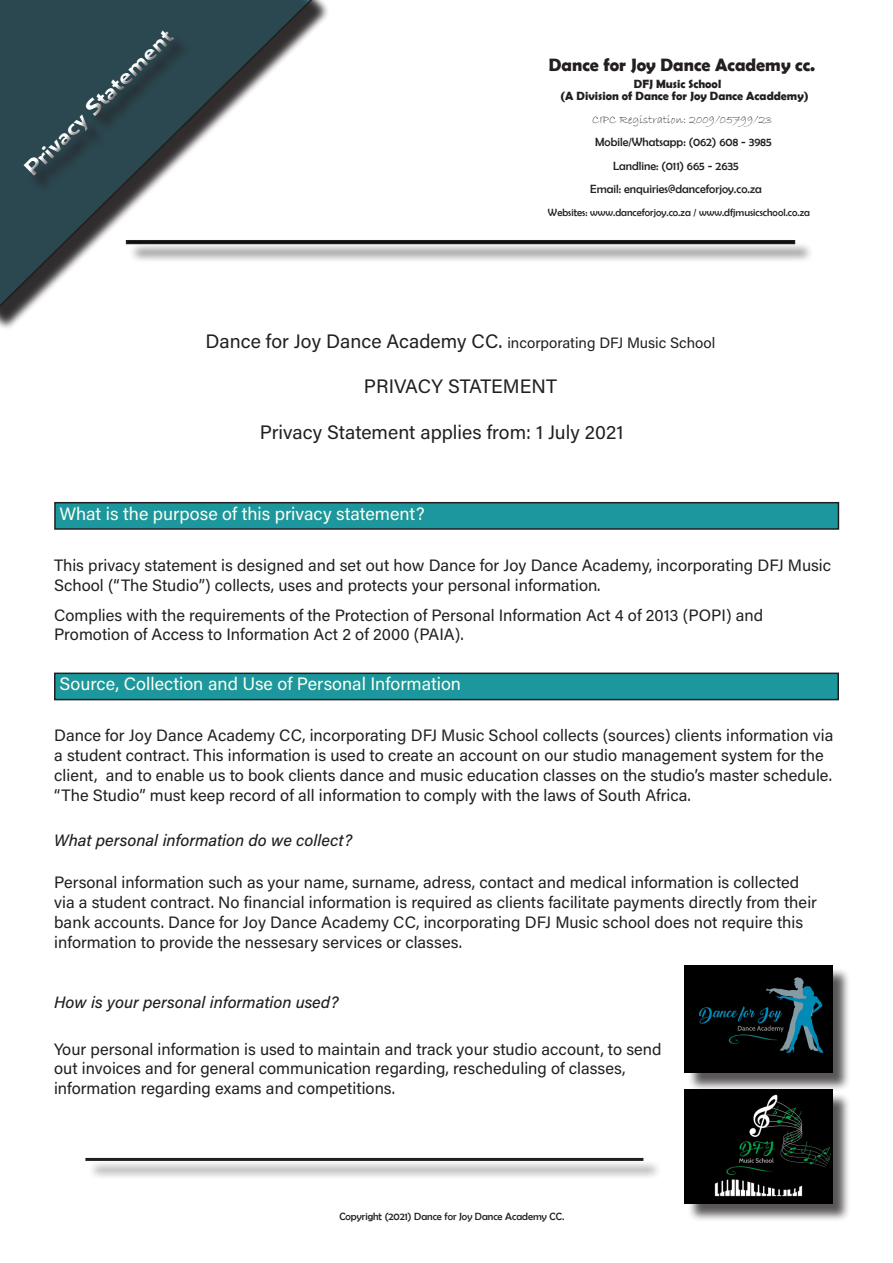
<style>
.page{position:relative;width:893px;height:1263px;background:#fff}
.page>*{position:absolute;margin:0;border:0;box-sizing:border-box;transform-origin:0 0}
.t1{font:700 22.5px "Anisette Std Petite";color:#fff}
.t2{font:19.5px "Acumin Variable Concept";color:#231f20}
.t3{font:18px "Acumin Variable Concept";color:#fffef2}
.t4{font:700 18px "Berlin Sans FB Demi";color:#231f20}
.t5{font:16.5px/19.8px "Acumin Variable Concept";color:#231f20}
.t6{font:15px "Acumin Variable Concept";color:#231f20}
.t7{font:12px "Berlin Sans FB";color:#231f20}
.t8{font:700 12px "Berlin Sans FB Demi";color:#231f20}
.t9{font:12px "Bradley Hand ITC";color:#231f20}
.t10{font:10.5px "Berlin Sans FB";color:#231f20}
.s1{font-size:19.5px}
</style>
<div class="page">
<svg style="left:0;top:0;width:314px;height:315px"></svg>
<div style="left:687px;top:967px;width:164px;height:124px;background:#231f20;opacity:.75"></div>
<img style="left:685px;top:965px;width:147px;height:108px">
<div style="left:129px;top:242px;width:684px;height:21px;background:#231f20;opacity:.75"></div>
<div style="left:126px;top:240px;width:669px;height:4px;border:2px solid #231f20"></div>
<div style="left:27px;top:33px;width:165px;height:161px;background:#231f20;opacity:.75"></div>
<svg style="left:16px;top:17px;width:177px;height:173px;background:#344b53"></svg>
<div style="left:687px;top:1092px;width:164px;height:130px;background:#231f20;opacity:.75"></div>
<img style="left:685px;top:1090px;width:147px;height:113px">
<div style="left:55px;top:503px;width:783px;height:26px;background:#1c979d"></div>
<div style="left:54px;top:502px;width:785px;height:28px;border:2px solid #231f20"></div>
<div style="left:55px;top:673px;width:783px;height:27px;background:#1c979d"></div>
<div style="left:54px;top:672px;width:785px;height:28px;border:2px solid #231f20"></div>
<div style="left:88px;top:1160px;width:574px;height:19px;background:#231f20;opacity:.75"></div>
<div style="left:85px;top:1158px;width:558px;height:3px;border:2px solid #231f20"></div>
<h1 class="t1" style="left:19px;top:162px;width:200px;rotate:-44deg">Privacy Statement</h1>
<p class="t4" style="left:549px;top:54px;width:268px">Dance for Joy Dance Academy cc.</p>
<p class="t8" style="left:634px;top:77px;width:89px">DFJ Music School</p>
<p class="t9" style="left:592px;top:112px;width:181px">CIPC Registration: 2009/05799/23</p>
<p class="t8" style="left:560px;top:89px;width:250px">(A Division of Dance for Joy Dance Acaddemy)</p>
<p class="t7" style="left:595px;top:136px;width:178px">Mobile/Whatsapp: (062) 608 - 3985</p>
<p class="t7" style="left:613px;top:159px;width:127px">Landline: (011) 665 - 2635</p>
<p class="t7" style="left:590px;top:182px;width:173px">Email: enquiries@danceforjoy.co.za</p>
<p class="t10" style="left:548px;top:207px;width:264px">Websites: www.danceforjoy.co.za / www.dfjmusicschool.co.za</p>
<p class="t6" style="left:206px;top:332px;width:511px"><span class="s1">Dance for Joy Dance Academy CC.</span> incorporating DFJ Music School</p>
<p class="t2" style="left:364px;top:373px;width:195px">PRIVACY STATEMENT</p>
<p class="t2" style="left:260px;top:419px;width:365px">Privacy Statement applies from: 1 July 2021</p>
<p class="t3" style="left:60px;top:501px;width:367px">What is the purpose of this privacy statement?</p>
<p class="t5" style="left:54px;top:554px;width:779px">This privacy statement is designed and set out how Dance for Joy Dance Academy, incorporating DFJ Music<br>School (“The Studio”) collects, uses and protects your personal information.</p>
<p class="t5" style="left:54px;top:604px;width:711px">Complies with the requirements of the Protection of Personal Information Act 4 of 2013 (POPI) and<br>Promotion of Access to Information Act 2 of 2000 (PAIA).</p>
<p class="t3" style="left:60px;top:672px;width:403px">Source, Collection and Use of Personal Information</p>
<p class="t5" style="left:54px;top:725px;width:781px">Dance for Joy Dance Academy CC, incorporating DFJ Music School collects (sources) clients information via a student contract. This information is used to create an account on our studio management system for the client, and to enable us to book clients dance and music education classes on the studio’s master schedule. “The Studio” must keep record of all information to comply with the laws of South Africa.</p>
<p class="t5" style="left:54px;top:829px;width:300px">What personal information do we collect?</p>
<p class="t5" style="left:54px;top:872px;width:764px">Personal information such as your name, surname, adress, contact and medical information is collected via a student contract. No financial information is required as clients facilitate payments directly from their bank accounts. Dance for Joy Dance Academy CC, incorporating DFJ Music school does not require this information to provide the nessesary services or classes.</p>
<p class="t5" style="left:54px;top:991px;width:286px">How is your personal information used?</p>
<p class="t5" style="left:54px;top:1038px;width:609px">Your personal information is used to maintain and track your studio account, to send out invoices and for general communication regarding, rescheduling of classes, information regarding exams and competitions.</p>
<p class="t10" style="left:339px;top:1211px;width:226px">Copyright (2021) Dance for Joy Dance Academy CC.</p>
</div>
